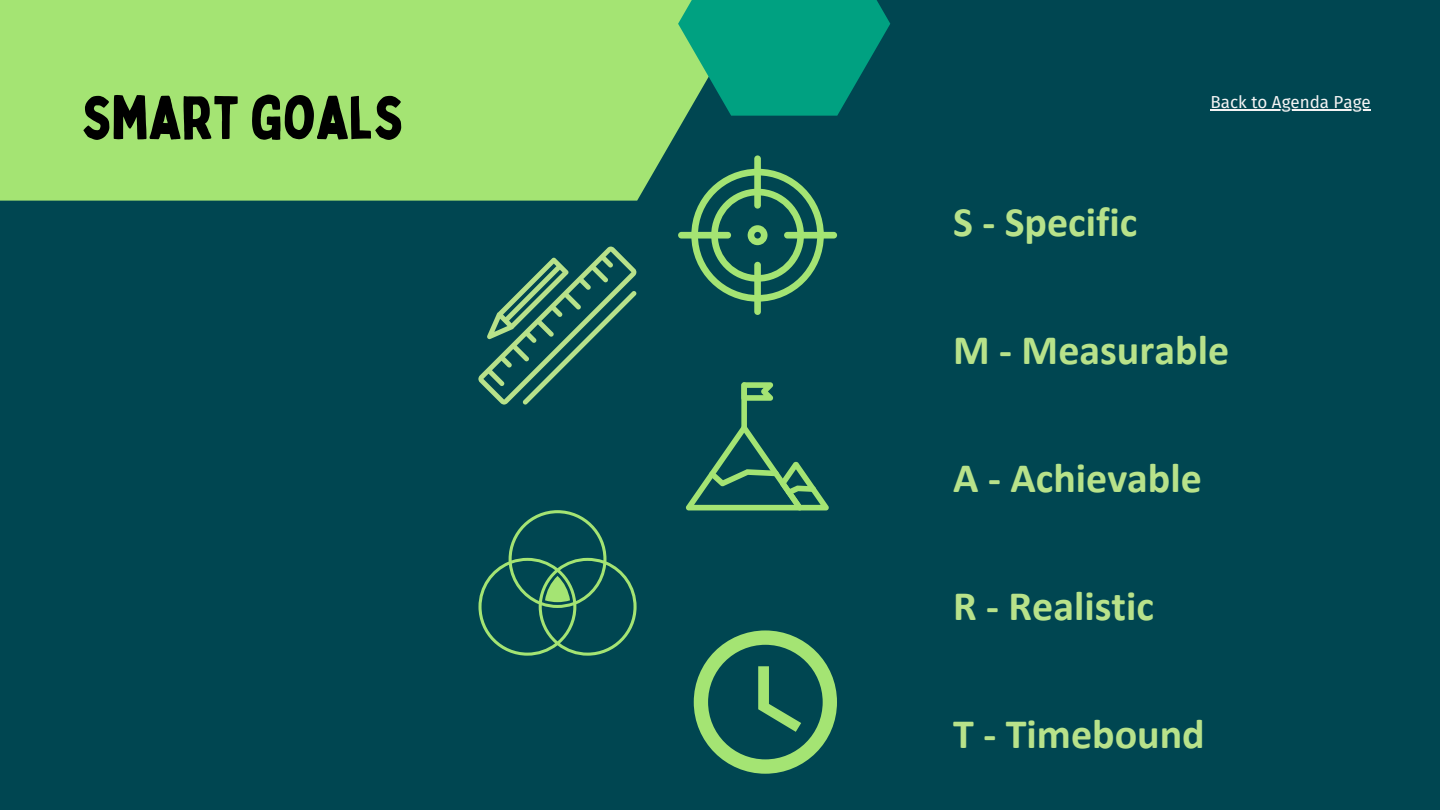
<style>
.page{position:relative;width:1440px;height:810px;background:#004651}
.page>*{position:absolute;margin:0;border:0;box-sizing:border-box;transform-origin:0 0}
.t1{font:60px "Bobby Jones";letter-spacing:-.01em;color:#000}
.t2{font:700 42px "Calibri";color:#b8e28a}
.t3{font:17px "Fira Sans";color:#f4f4f4}
</style>
<div class="page">
<div style="left:0;top:0;width:779px;height:201px;background:#a4e473"></div>
<svg style="left:678px;top:0;width:212px;height:116px;fill:#00a181"></svg>
<hr style="left:1210px;top:110px;width:161px;height:1px;background:#f4f4f4">
<div style="left:784px;top:232px;width:53px;height:7px;background:#a4e473;border-radius:3px"></div>
<div style="left:678px;top:232px;width:53px;height:7px;background:#a4e473;border-radius:3px"></div>
<div style="left:754px;top:262px;width:7px;height:53px;background:#a4e473;border-radius:3px"></div>
<svg style="left:691px;top:169px;width:133px;height:133px"></svg>
<svg style="left:478px;top:247px;width:159px;height:158px"></svg>
<svg style="left:686px;top:427px;width:143px;height:83px"></svg>
<div style="left:741px;top:382px;width:6px;height:50px;background:#a4e473;border-radius:3px"></div>
<svg style="left:741px;top:382px;width:32px;height:19px"></svg>
<svg style="left:478px;top:510px;width:159px;height:146px"></svg>
<svg style="left:694px;top:630px;width:143px;height:144px"></svg>
<p class="t1" style="left:81px;top:80px;width:324px">SMART GOALS</p>
<p class="t3" style="left:1210px;top:92px;width:162px">Back to Agenda Page</p>
<p class="t2" style="left:953px;top:204px;width:186px">S - Specific</p>
<p class="t2" style="left:953px;top:332px;width:278px">M - Measurable</p>
<p class="t2" style="left:953px;top:460px;width:250px">A - Achievable</p>
<p class="t2" style="left:953px;top:588px;width:202px">R - Realistic</p>
<p class="t2" style="left:953px;top:716px;width:253px">T - Timebound</p>
</div>
